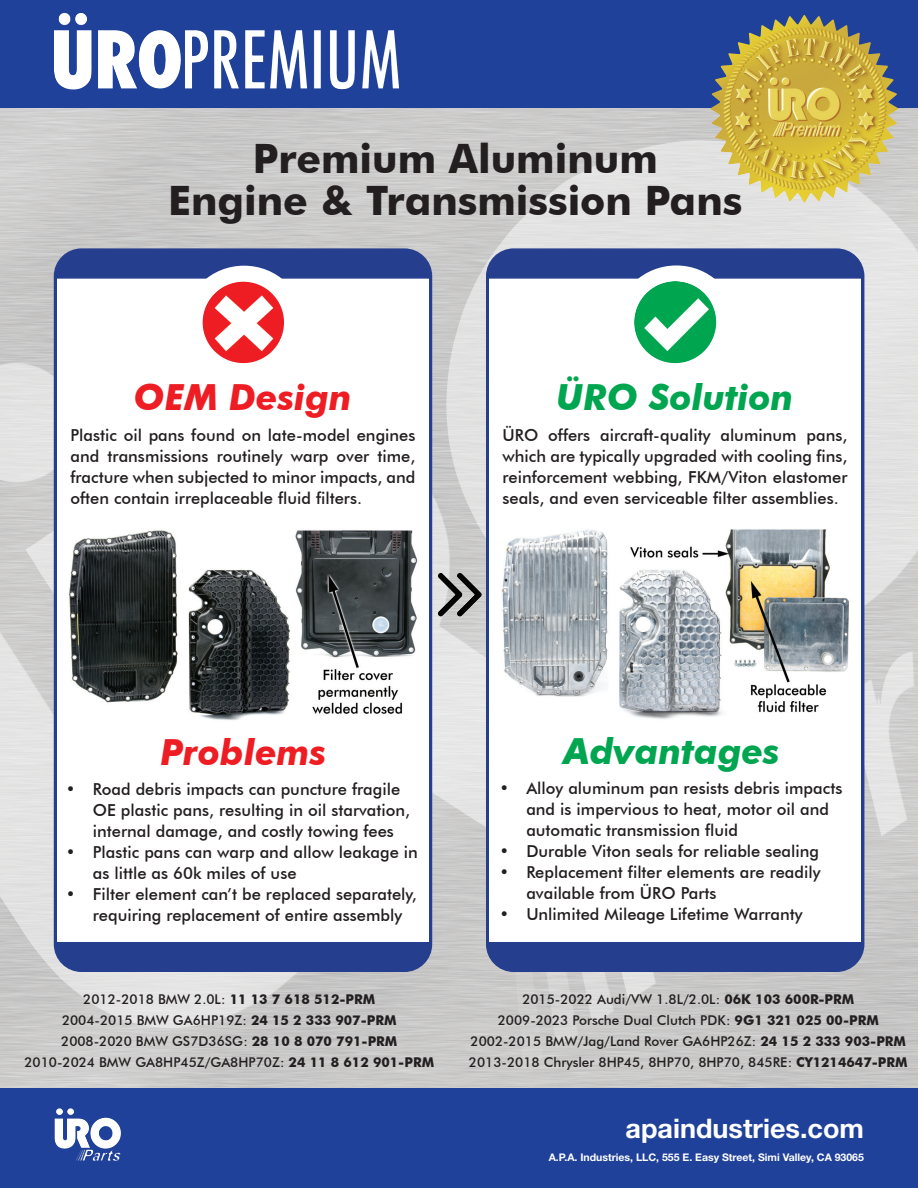
<style>
.page{position:relative;width:918px;height:1188px;background:#fff}
.page>*{position:absolute;margin:0;border:0;box-sizing:border-box;transform-origin:0 0}
.t1{font:700 40.5px "Futura BT";color:#231f20}
.t2{font:italic 700 36px "Futura BT";color:#00a54f}
.t3{font:italic 700 36px "Futura BT";color:#ee1d23}
.t4{font:700 27px "Helvetica Neue LT Std";color:#fff}
.t5{font:500 16.5px/21px "Futura BT";color:#231f20}
.t6{font:500 13.5px "Futura BT";color:#231f20}
.t7{font:700 10.5px "Helvetica Neue LT Std";color:#fff}
.s1{font-weight:700}
</style>
<div class="page">
<img style="left:0;top:107px;width:918px;height:982px">
<svg style="left:681px;top:140px;width:19px;height:1px"></svg>
<div style="left:0;top:1089px;width:918px;height:99px;background:#20419a"></div>
<div style="left:55px;top:249px;width:376px;height:722px;background:#253f8e;border-radius:27px"></div>
<div style="left:56px;top:277px;width:374px;height:667px;background:#fff"></div>
<div style="left:54px;top:276px;width:378px;height:669px;border:3px solid #253f8e"></div>
<svg style="left:0;top:0;width:918px;height:107px;background:#4f649a"></svg>
<div style="left:487px;top:249px;width:377px;height:722px;background:#253f8e;border-radius:27px"></div>
<div style="left:488px;top:277px;width:374px;height:667px;background:#fff"></div>
<div style="left:486px;top:276px;width:378px;height:669px;border:3px solid #253f8e"></div>
<svg style="left:617px;top:265px;width:118px;height:113px"></svg>
<img style="left:652px;top:281px;width:23px;height:7px">
<img style="left:502px;top:529px;width:347px;height:190px">
<img style="left:58px;top:13px;width:29px;height:13px">
<img style="left:787px;top:15px;width:17px;height:9px">
<svg style="left:185px;top:266px;width:118px;height:112px"></svg>
<img style="left:69px;top:530px;width:349px;height:190px">
<img style="left:221px;top:282px;width:21px;height:6px">
<img style="left:438px;top:573px;width:17px;height:38px">
<svg style="left:56px;top:1108px;width:3px;height:5px"></svg>
<p class="t1" style="left:253px;top:134px;width:407px">Premium Aluminum</p>
<p class="t1" style="left:168px;top:176px;width:576px">Engine &amp; Transmission Pans</p>
<p class="t3" style="left:134px;top:375px;width:220px">OEM Design</p>
<p class="t5" style="left:70px;top:425px;width:347px;text-align:justify">Plastic oil pans found on late-model engines and transmissions routinely warp over time, fracture when subjected to minor impacts, and often contain irreplaceable fluid filters.</p>
<p class="t2" style="left:556px;top:375px;width:239px">ÜRO Solution</p>
<p class="t5" style="left:502px;top:425px;width:347px;text-align:justify">ÜRO offers aircraft-quality aluminum pans, which are typically upgraded with cooling fins, reinforcement webbing, FKM/Viton elastomer seals, and even serviceable filter assemblies.</p>
<p class="t3" style="left:161px;top:730px;width:167px">Problems</p>
<p class="t5" style="left:93px;top:778px;width:319px;text-indent:-27px">• Road debris impacts can puncture fragile<br>OE plastic pans, resulting in oil starvation, internal damage, and costly towing fees</p>
<p class="t5" style="left:93px;top:841px;width:327px;text-indent:-27px">• Plastic pans can warp and allow leakage in as little as 60k miles of use</p>
<p class="t5" style="left:93px;top:883px;width:326px;text-indent:-27px">• Filter element can’t be replaced separately, requiring replacement of entire assembly</p>
<p class="t6" style="left:83px;top:991px;width:294px">2012-2018 BMW 2.0L: <span class="s1">11 13 7 618 512-PRM</span></p>
<p class="t6" style="left:62px;top:1012px;width:336px">2004-2015 BMW GA6HP19Z: <span class="s1">24 15 2 333 907-PRM</span></p>
<p class="t6" style="left:61px;top:1033px;width:338px">2008-2020 BMW GS7D36SG: <span class="s1">28 10 8 070 791-PRM</span></p>
<p class="t6" style="left:24px;top:1054px;width:411px">2010-2024 BMW GA8HP45Z/GA8HP70Z: <span class="s1">24 11 8 612 901-PRM</span></p>
<p class="t2" style="left:564px;top:729px;width:218px">Advantages</p>
<p class="t5" style="left:526px;top:777px;width:318px;text-indent:-27px">• Alloy aluminum pan resists debris impacts and is impervious to heat, motor oil and automatic transmission fluid</p>
<p class="t5" style="left:499px;top:840px;width:321px">• Durable Viton seals for reliable sealing</p>
<p class="t5" style="left:526px;top:861px;width:296px;text-indent:-27px">• Replacement filter elements are readily available from ÜRO Parts</p>
<p class="t5" style="left:499px;top:903px;width:305px">• Unlimited Mileage Lifetime Warranty</p>
<p class="t6" style="left:522px;top:991px;width:333px">2015-2022 Audi/VW 1.8L/2.0L: <span class="s1">06K 103 600R-PRM</span></p>
<p class="t6" style="left:498px;top:1012px;width:383px">2009-2023 Porsche Dual Clutch PDK: <span class="s1">9G1 321 025 00-PRM</span></p>
<p class="t6" style="left:471px;top:1033px;width:437px">2002-2015 BMW/Jag/Land Rover GA6HP26Z: <span class="s1">24 15 2 333 903-PRM</span></p>
<p class="t6" style="left:469px;top:1054px;width:440px">2013-2018 Chrysler 8HP45, 8HP70, 8HP70, 845RE: <span class="s1">CY1214647-PRM</span></p>
<p class="t4" style="left:626px;top:1112px;width:240px">apaindustries.com</p>
<p class="t7" style="left:549px;top:1150px;width:317px">A.P.A. Industries, LLC, 555 E. Easy Street, Simi Valley, CA 93065</p>
</div>
